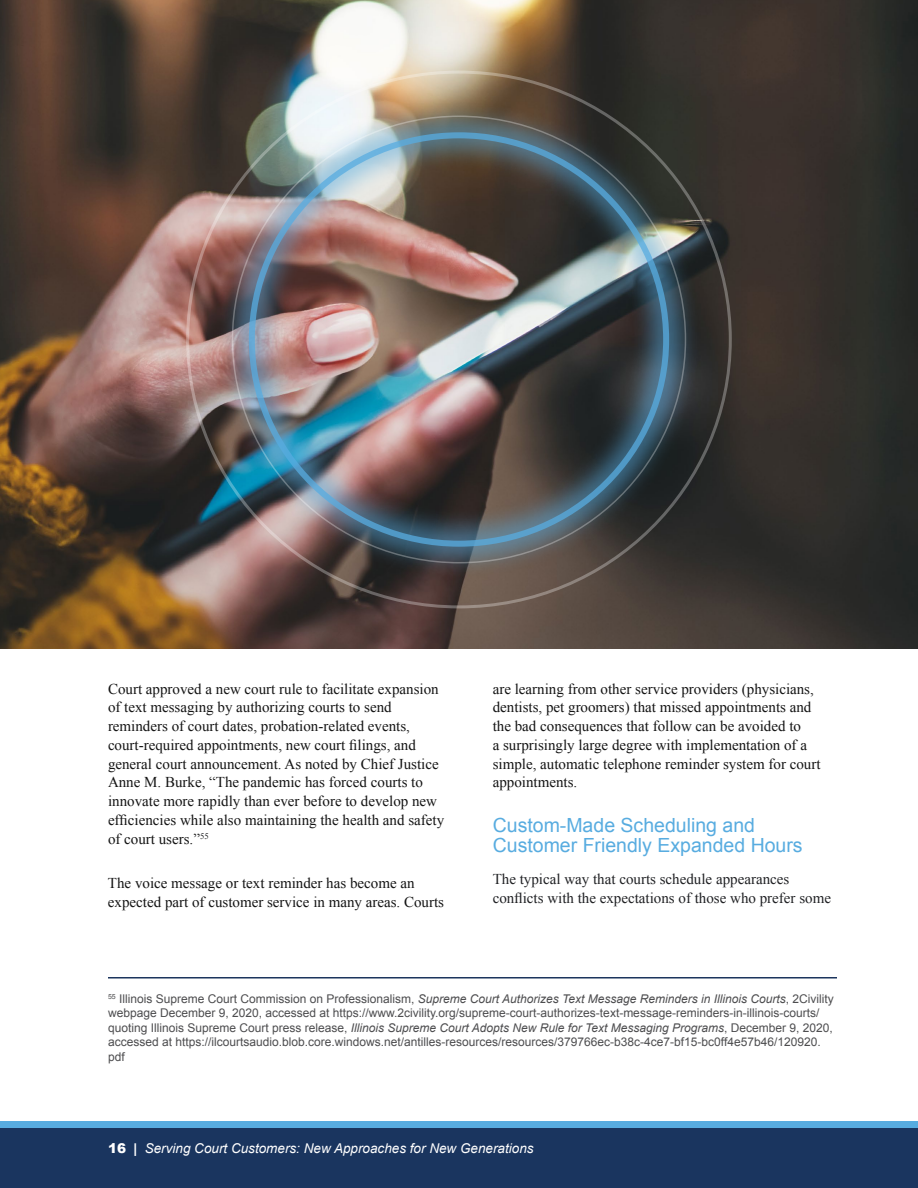
<style>
.page{position:relative;width:918px;height:1188px;background:#fff}
.page>*{position:absolute;margin:0;border:0;box-sizing:border-box;transform-origin:0 0}
.t1{font:19.5px/19.5px "Arial";color:#58ace0}
.t2{font:15px/18.8px "Times New Roman";color:#141414}
.t3{font:15px/18.8px "Times New Roman";color:#202124}
.t4{font:italic 13.5px "Arial";color:#fff}
.t5{font:12px/14.4px "Arial";color:#4d4d4f}
.s1{font-style:italic}
.s2{font-weight:900;font-style:normal}
.s3{font-weight:700;font-style:normal}
</style>
<div class="page">
<div style="left:0;top:1122px;width:918px;height:63px;background:#58ace0"></div>
<div style="left:0;top:1128px;width:918px;height:60px;background:#1a355f"></div>
<hr style="left:108px;top:977px;width:729px;height:2px;background:#1c355e">
<img style="left:0;top:0;width:918px;height:649px">
<img style="left:217px;top:101px;width:483px;height:477px">
<p class="t2" style="left:108px;top:679px;width:338px">Court approved a new court rule to facilitate expansion of text messaging by authorizing courts to send reminders of court dates, probation-related events, court-required appointments, new court filings, and general court announcement. As noted by Chief Justice Anne M. Burke, “The pandemic has forced courts to innovate more rapidly than ever before to develop new efficiencies while also maintaining the health and safety of court users.”<sup>55</sup></p>
<p class="t2" style="left:108px;top:873px;width:338px">The voice message or text reminder has become an expected part of customer service in many areas. Courts</p>
<p class="t2" style="left:493px;top:679px;width:329px">are learning from other service providers (physicians, dentists, pet groomers) that missed appointments and the bad consequences that follow can be avoided to<br>a surprisingly large degree with implementation of a simple, automatic telephone reminder system for court appointments.</p>
<h1 class="t1" style="left:493px;top:816px;width:311px">Custom-Made Scheduling and<br>Customer Friendly Expanded Hours</h1>
<p class="t3" style="left:493px;top:869px;width:340px">The typical way that courts schedule appearances conflicts with the expectations of those who prefer some</p>
<p class="t5" style="left:108px;top:992px;width:727px"><sup>55</sup> Illinois Supreme Court Commission on Professionalism, <span class="s1">Supreme Court Authorizes Text Message Reminders in Illinois Courts</span>, 2Civility webpage December 9, 2020, accessed at https://www.2civility.org/supreme-court-authorizes-text-message-reminders-in-illinois-courts/ quoting Illinois Supreme Court press release, <span class="s1">Illinois Supreme Court Adopts New Rule for Text Messaging Programs</span>, December 9, 2020, accessed at https://ilcourtsaudio.blob.core.windows.net/antilles-resources/resources/379766ec-b38c-4ce7-bf15-bc0ff4e57b46/120920. pdf</p>
<p class="t4" style="left:108px;top:1139px;width:427px"><span class="s2">16</span> <span class="s3">|</span> Serving Court Customers: New Approaches for New Generations</p>
</div>
